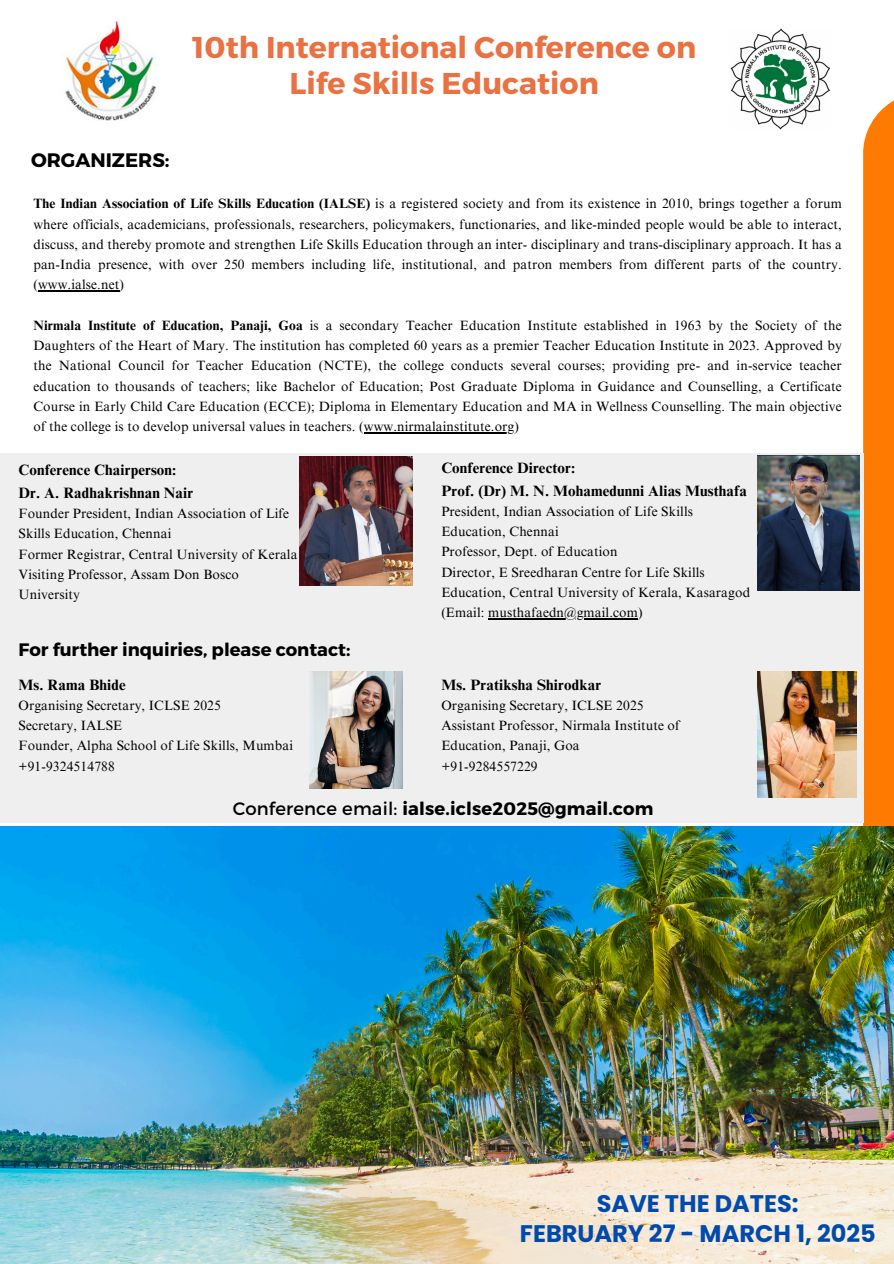
<style>
.page{position:relative;width:894px;height:1264px;background:#fff}
.page>*{position:absolute;margin:0;border:0;box-sizing:border-box;transform-origin:0 0}
.t1{font:700 30px/36px "Montserrat";color:#e97142;text-align:center}
.t2{font:700 24px/29.2px "Poppins";color:#004aad;text-align:center}
.t3{font:700 19.5px "Montserrat";color:#000}
.t4{font:700 18px "Montserrat";color:#000}
.t5{font:700 15px "Times NRMT Pro";letter-spacing:.01em;color:#000}
.t6{font:13.5px/20.2px "Times NRMT Pro";letter-spacing:.01em;color:#000}
.s1{font-weight:700}
.s2{font-weight:400}
</style>
<div class="page">
<div style="left:862px;top:67px;width:31px;height:1196px;background:#ff7a01"></div>
<div style="left:0;top:453px;width:862px;height:369px;background:#efefef"></div>
<img style="left:65px;top:21px;width:92px;height:99px">
<img style="left:730px;top:28px;width:99px;height:102px">
<img style="left:0;top:826px;width:893px;height:437px">
<img style="left:299px;top:456px;width:113px;height:129px">
<img style="left:757px;top:455px;width:101px;height:135px">
<img style="left:309px;top:671px;width:93px;height:117px">
<img style="left:757px;top:671px;width:99px;height:126px">
<hr style="left:38px;top:290px;width:81px;height:2px;background:#000">
<hr style="left:364px;top:432px;width:150px;height:1px;background:#000">
<hr style="left:488px;top:618px;width:150px;height:1px;background:#000">
<p class="t1" style="left:192px;top:27px;width:505px">10th International Conference on<br>Life Skills Education</p>
<h1 class="t3" style="left:31px;top:147px;width:140px">ORGANIZERS:</h1>
<p class="t6" style="left:33px;top:195px;width:809px;text-align:justify"><span class="s1">The Indian Association of Life Skills Education (IALSE)</span> is a registered society and from its existence in 2010, brings together a forum where officials, academicians, professionals, researchers, policymakers, functionaries, and like-minded people would be able to interact, discuss, and thereby promote and strengthen Life Skills Education through an inter- disciplinary and trans-disciplinary approach. It has a pan-India presence, with over 250 members including life, institutional, and patron members from different parts of the country. (www.ialse.net)</p>
<h3 class="t6" style="left:33px;top:317px;width:809px;text-align:justify"><span class="s1">Nirmala Institute of Education, Panaji, Goa</span> is a secondary Teacher Education Institute established in 1963 by the Society of the Daughters of the Heart of Mary. The institution has completed 60 years as a premier Teacher Education Institute in 2023. Approved by the National Council for Teacher Education (NCTE), the college conducts several courses; providing pre- and in-service teacher education to thousands of teachers; like Bachelor of Education; Post Graduate Diploma in Guidance and Counselling, a Certificate Course in Early Child Care Education (ECCE); Diploma in Elementary Education and MA in Wellness Counselling. The main objective of the college is to develop universal values in teachers. (www.nirmalainstitute.org)</h3>
<p class="t5" style="left:19px;top:464px;width:159px">Conference Chairperson:</p>
<p class="t5" style="left:19px;top:487px;width:176px">Dr. A. Radhakrishnan Nair</p>
<h4 class="t6" style="left:19px;top:505px;width:272px">Founder President, Indian Association of Life<br>Skills Education, Chennai</h4>
<p class="t6" style="left:19px;top:545px;width:280px">Former Registrar, Central University of Kerala</p>
<p class="t6" style="left:19px;top:566px;width:222px">Visiting Professor, Assam Don Bosco<br>University</p>
<p class="t4" style="left:19px;top:638px;width:333px">For further inquiries, please contact:</p>
<p class="t5" style="left:441px;top:462px;width:135px">Conference Director:</p>
<p class="t5" style="left:441px;top:485px;width:307px">Prof. (Dr) M. N. Mohamedunni Alias Musthafa</p>
<p class="t6" style="left:441px;top:502px;width:253px">President, Indian Association of Life Skills</p>
<p class="t6" style="left:441px;top:523px;width:119px">Education, Chennai</p>
<p class="t6" style="left:441px;top:543px;width:178px">Professor, Dept. of Education</p>
<p class="t6" style="left:441px;top:563px;width:310px">Director, E Sreedharan Centre for Life Skills<br>Education, Central University of Kerala, Kasaragod (Email: musthafaedn@gmail.com)</p>
<p class="t5" style="left:19px;top:678px;width:109px">Ms. Rama Bhide</p>
<p class="t6" style="left:19px;top:696px;width:204px">Organising Secretary, ICLSE 2025</p>
<p class="t6" style="left:19px;top:717px;width:105px">Secretary, IALSE</p>
<p class="t6" style="left:19px;top:737px;width:276px">Founder, Alpha School of Life Skills, Mumbai</p>
<p class="t6" style="left:19px;top:757px;width:98px">+91-9324514788</p>
<p class="t5" style="left:441px;top:678px;width:161px">Ms. Pratiksha Shirodkar</p>
<p class="t6" style="left:441px;top:696px;width:204px">Organising Secretary, ICLSE 2025</p>
<p class="t6" style="left:441px;top:717px;width:240px">Assistant Professor, Nirmala Institute of<br>Education, Panaji, Goa</p>
<p class="t6" style="left:441px;top:757px;width:98px">+91-9284557229</p>
<p class="t4" style="left:232px;top:797px;width:422px"><span class="s2">Conference email:</span> ialse.iclse2025@gmail.com</p>
<p class="t2" style="left:519px;top:1189px;width:357px">SAVE THE DATES:<br>FEBRUARY 27 - MARCH 1, 2025</p>
</div>
